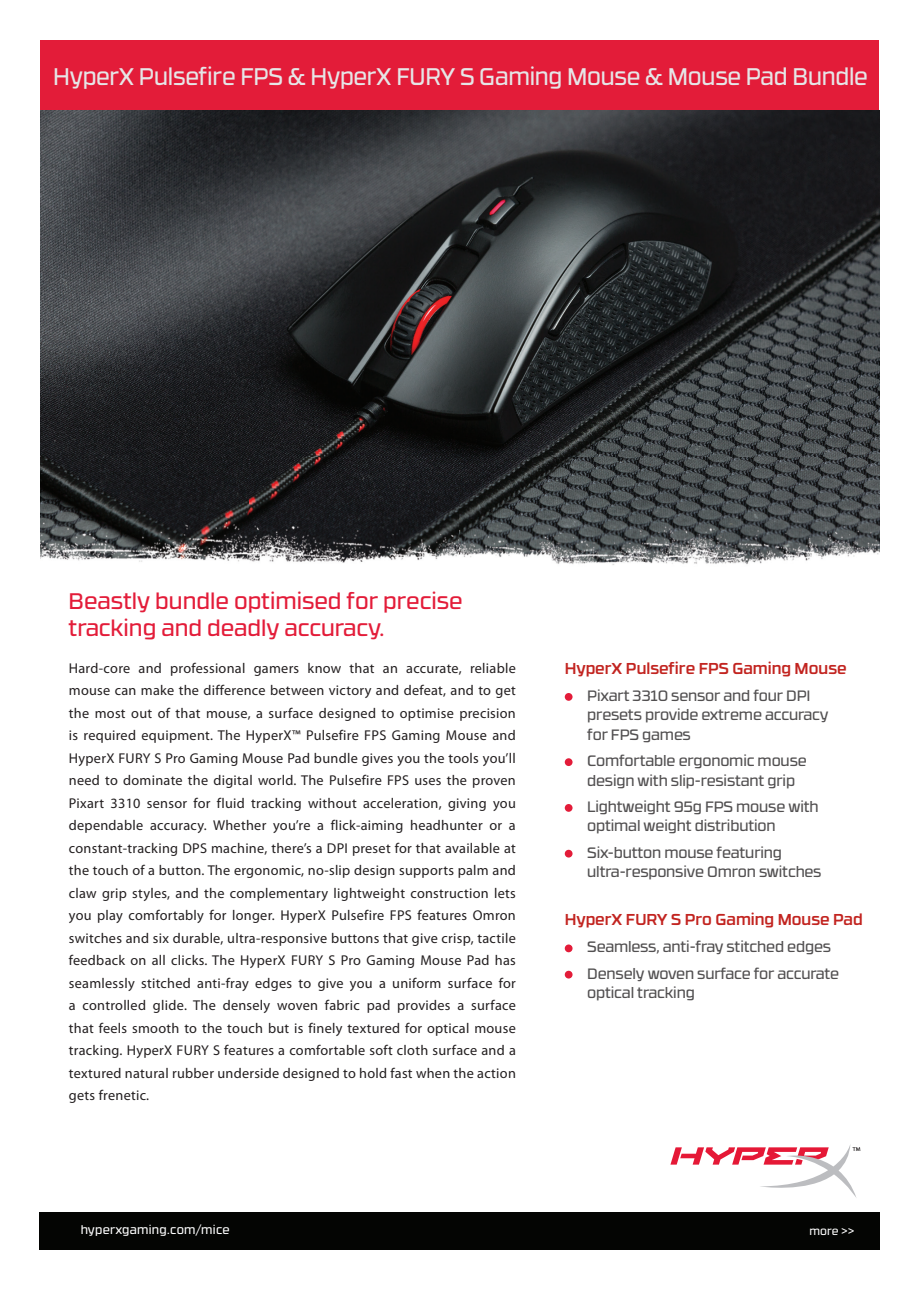
<style>
.page{position:relative;width:920px;height:1290px;background:#fff}
.page>*{position:absolute;margin:0;border:0;box-sizing:border-box;transform-origin:0 0}
.t1{font:24px "RB No 3.1";letter-spacing:-.01em;color:#e6e6e7;scale:.95 1}
.t2{font:22.5px/27px "RB No 3.1";color:#e31c39}
.t3{font:500 15.75px "RB No 3.1";color:#c22420}
.t4{font:15px/19.5px "RB No 3.1";letter-spacing:-.01em;color:#525051}
.t5{font:14.25px/22.5px "Myriad Pro";letter-spacing:.02em;color:#231f20;text-align:justify}
.t6{font:12px "RB No 3.1";letter-spacing:.025em;color:#fff}
.t7{font:11.25px "RB No 3.1";color:#fff}
</style>
<div class="page">
<div style="left:39px;top:1212px;width:840px;height:37px;background:#040503"></div>
<svg style="left:670px;top:1144px;width:190px;height:54px"></svg>
<div style="left:40px;top:40px;width:839px;height:70px;background:#e31c39"></div>
<img style="left:40px;top:110px;width:839px;height:347px">
<img style="left:40px;top:457px;width:840px;height:108px">
<div style="left:565px;top:693px;width:8px;height:8px;background:#e31c39;border-radius:50%"></div>
<div style="left:565px;top:758px;width:8px;height:8px;background:#e31c39;border-radius:50%"></div>
<div style="left:565px;top:804px;width:8px;height:8px;background:#e31c39;border-radius:50%"></div>
<div style="left:565px;top:850px;width:8px;height:7px;background:#e31c39;border-radius:50%"></div>
<div style="left:565px;top:944px;width:8px;height:8px;background:#e31c39;border-radius:50%"></div>
<div style="left:565px;top:971px;width:8px;height:7px;background:#e31c39;border-radius:50%"></div>
<h1 class="t1" style="left:53px;top:58px;width:859px">HyperX Pulsefire FPS &amp; HyperX FURY S Gaming Mouse &amp; Mouse Pad Bundle</h1>
<h2 class="t2" style="left:68px;top:586px;width:396px">Beastly bundle optimised for precise tracking and deadly accuracy.</h2>
<p class="t5" style="left:69px;top:656px;width:449px">Hard-core and professional gamers know that an accurate, reliable mouse can make the difference between victory and defeat, and to get the most out of that mouse, a surface designed to optimise precision is required equipment. The HyperX™ Pulsefire FPS Gaming Mouse and HyperX FURY S Pro Gaming Mouse Pad bundle gives you the tools you’ll need to dominate the digital world. The Pulsefire FPS uses the proven Pixart 3310 sensor for fluid tracking without acceleration, giving you dependable accuracy. Whether you’re a flick-aiming headhunter or a constant-tracking DPS machine, there’s a DPI preset for that available at the touch of a button. The ergonomic, no-slip design supports palm and claw grip styles, and the complementary lightweight construction lets you play comfortably for longer. HyperX Pulsefire FPS features Omron switches and six durable, ultra-responsive buttons that give crisp, tactile feedback on all clicks. The HyperX FURY S Pro Gaming Mouse Pad has seamlessly stitched anti-fray edges to give you a uniform surface for a controlled glide. The densely woven fabric pad provides a surface that feels smooth to the touch but is finely textured for optical mouse tracking. HyperX FURY S features a comfortable soft cloth surface and a textured natural rubber underside designed to hold fast when the action gets frenetic.</p>
<p class="t6" style="left:81px;top:1220px;width:151px">hyperxgaming.com/mice</p>
<p class="t3" style="left:565px;top:656px;width:283px">HyperX Pulsefire FPS Gaming Mouse</p>
<p class="t4" style="left:587px;top:685px;width:243px">Pixart 3310 sensor and four DPI presets provide extreme accuracy for FPS games</p>
<p class="t4" style="left:587px;top:750px;width:221px">Comfortable ergonomic mouse design with slip-resistant grip</p>
<p class="t4" style="left:587px;top:796px;width:233px">Lightweight 95g FPS mouse with optimal weight distribution</p>
<p class="t4" style="left:587px;top:841px;width:236px">Six-button mouse featuring ultra-responsive Omron switches</p>
<p class="t3" style="left:565px;top:907px;width:300px">HyperX FURY S Pro Gaming Mouse Pad</p>
<p class="t4" style="left:587px;top:933px;width:254px;line-height:26.2px">Seamless, anti-fray stitched edges<br>Densely woven surface for accurate</p>
<p class="t4" style="left:587px;top:982px;width:109px">optical tracking</p>
<p class="t7" style="left:810px;top:1222px;width:46px">more &gt;&gt;</p>
</div>
